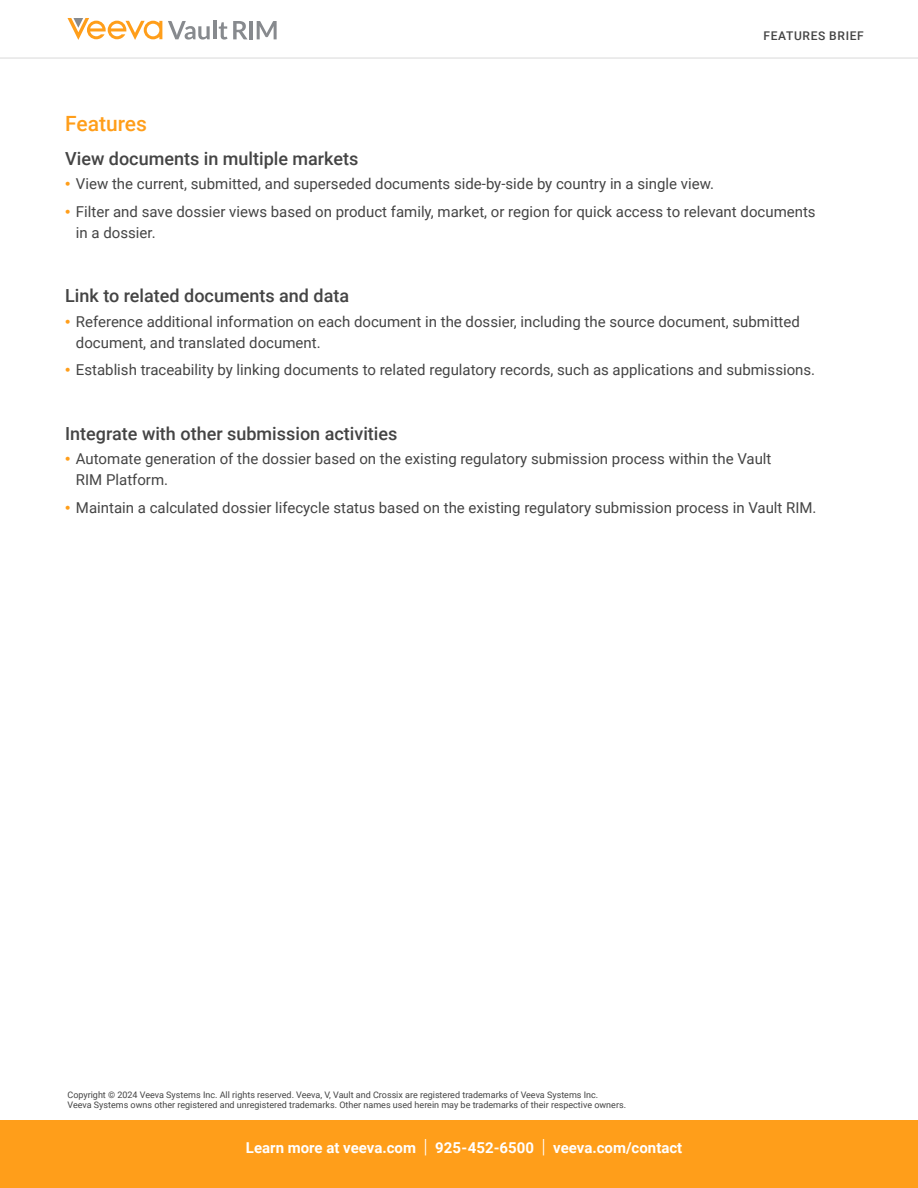
<style>
.page{position:relative;width:918px;height:1188px;background:#fff}
.page>*{position:absolute;margin:0;border:0;box-sizing:border-box;transform-origin:0 0}
.t1{font:500 21px "Roboto";color:#ff9e1a}
.t2{font:500 18px "Roboto";color:#444}
.t3{font:15px/21px "Roboto";color:#444}
.t4{font:700 15px "Roboto";color:#fff}
.t5{font:500 12px "Roboto";letter-spacing:.055em;color:#444}
.t6{font:9px/10.5px "Roboto";color:#444}
.s1{font-family:"Arial MT Std";font-weight:500;color:#ff9e1a}
.s2{font-weight:300;font-size:19.5px}
</style>
<div class="page">
<hr style="left:0;top:58px;width:918px;height:1px;background:#d9d9d9">
<div style="left:0;top:1120px;width:918px;height:68px;background:#ff9e1a"></div>
<svg style="left:168px;top:21px;width:42px;height:19px"></svg>
<hr style="left:213px;top:20px;width:3px;height:19px;background:#878a8e">
<svg style="left:219px;top:21px;width:29px;height:19px"></svg>
<hr style="left:250px;top:21px;width:3px;height:18px;background:#878a8e">
<svg style="left:257px;top:21px;width:20px;height:18px"></svg>
<svg style="left:68px;top:18px;width:94px;height:22px"></svg>
<p class="t5" style="left:764px;top:27px;width:102px">FEATURES BRIEF</p>
<h1 class="t1" style="left:65px;top:109px;width:83px">Features</h1>
<p class="t2" style="left:65px;top:146px;width:295px">View documents in multiple markets</p>
<p class="t3" style="left:65px;top:172px;width:650px"><span class="s1">•</span> View the current, submitted, and superseded documents side-by-side by country in a single view.</p>
<p class="t3" style="left:76px;top:200px;width:741px;text-indent:-11px"><span class="s1">•</span> Filter and save dossier views based on product family, market, or region for quick access to relevant documents in a dossier.</p>
<p class="t2" style="left:65px;top:283px;width:286px">Link to related documents and data</p>
<p class="t3" style="left:76px;top:310px;width:726px;text-indent:-11px"><span class="s1">•</span> Reference additional information on each document in the dossier, including the source document, submitted document, and translated document.</p>
<p class="t3" style="left:65px;top:359px;width:752px"><span class="s1">•</span> Establish traceability by linking documents to related regulatory records, such as applications and submissions.</p>
<p class="t2" style="left:65px;top:421px;width:334px">Integrate with other submission activities</p>
<p class="t3" style="left:76px;top:448px;width:697px;text-indent:-11px"><span class="s1">•</span> Automate generation of the dossier based on the existing regulatory submission process within the Vault<br>RIM Platform.</p>
<p class="t3" style="left:65px;top:497px;width:753px"><span class="s1">•</span> Maintain a calculated dossier lifecycle status based on the existing regulatory submission process in Vault RIM.</p>
<p class="t6" style="left:68px;top:1089px;width:560px">Copyright © 2024 Veeva Systems Inc. All rights reserved. Veeva, V, Vault and Crossix are registered trademarks of Veeva Systems Inc.<br>Veeva Systems owns other registered and unregistered trademarks. Other names used herein may be trademarks of their respective owners.</p>
<p class="t4" style="left:246px;top:1137px;width:438px">Learn more at veeva.com <span class="s2">|</span> 925-452-6500 <span class="s2">|</span> veeva.com/contact</p>
</div>
